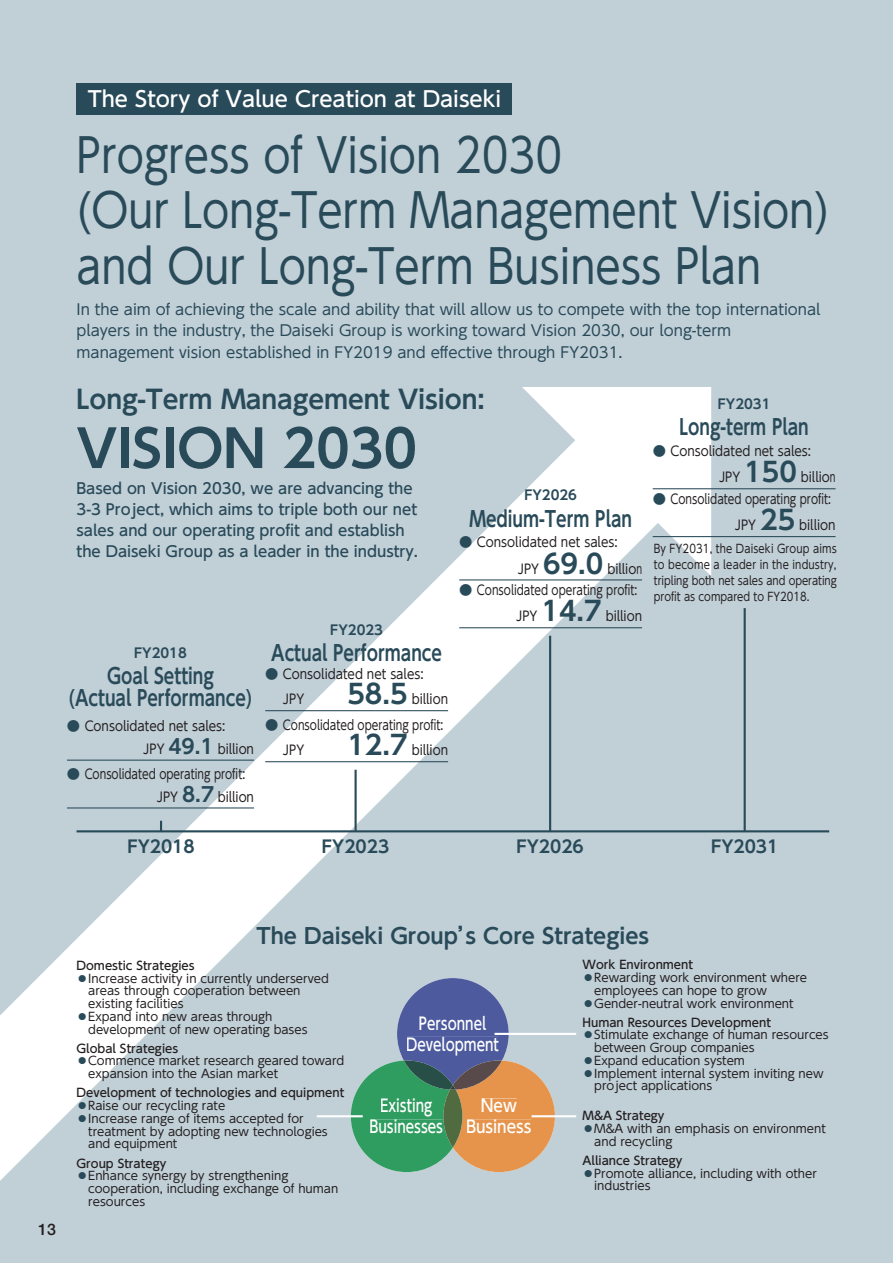
<style>
.page{position:relative;width:893px;height:1263px;background:#c1cfd7}
.page>*{position:absolute;margin:0;border:0;box-sizing:border-box;transform-origin:0 0}
.t1{font:700 51px "UD Shin Go Pro De";color:#294a59}
.t2{font:46.8px/55.3px "UD Shin Go Pro";color:#294a59;scale:.87 1}
.t3{font:700 25.5px "UD Shin Go Pro De";letter-spacing:-.005em;color:#294a59}
.t4{font:700 21.3px/21.3px "UD Shin Go Pro De";color:#294a59;text-align:center;scale:.8 1}
.t5{font:500 21.3px "UD Shin Go Pro";color:#fff}
.t6{font:700 21.3px "UD Shin Go Pro De";color:#294a59}
.t7{font:500 16.95px/21.3px "UD Shin Go Pro";color:#fff;text-align:center;scale:.8 1}
.t8{font:700 16.95px "UD Shin Go Pro De";color:#294a59}
.t9{font:500 16.95px/21.3px "UD Shin Go Pro";color:#fff;text-align:center;scale:.9 1}
.t10{font:500 15.9px "Helvetica Neue LT Std";color:#231f20}
.t11{font:14.85px/21.3px "UD Shin Go Pro";color:#294a59}
.t12{font:500 14.85px/21.3px "UD Shin Go Pro";color:#294a59}
.t13{font:13.35px/26.5px "UD Shin Go Pro";color:#231f20;scale:.8 1}
.t14{font:13.35px/26.5px "UD Shin Go Pro";color:#231f20;scale:.9 1}
.t15{font:700 13.35px "UD Shin Go Pro De";color:#294a59}
.t16{font:11.7px/12.8px "UD Shin Go Pro";color:#231f20}
.t17{font:500 11.7px "UD Shin Go Pro";color:#231f20}
.t18{font:11.7px/15.9px "UD Shin Go Pro";color:#231f20;text-align:justify;scale:.86 1}
.s1{color:#294a59}
.s2{font-family:"UD Shin Go Pro De";font-weight:700;font-size:26.55px;color:#294a59}
.s3{font-family:"UD Shin Go Pro De";font-weight:700;font-size:19.95px;color:#294a59}
.s4{font-weight:500}
</style>
<div class="page">
<svg style="left:0;top:494px;width:694px;height:687px"></svg>
<svg style="left:522px;top:387px;width:189px;height:189px"></svg>
<svg style="left:160px;top:821px;width:2px;height:9px"></svg>
<hr style="left:355px;top:770px;width:2px;height:61px;background:#294a59">
<hr style="left:549px;top:636px;width:2px;height:195px;background:#294a59">
<hr style="left:744px;top:608px;width:2px;height:223px;background:#294a59">
<hr style="left:77px;top:830px;width:752px;height:2px;background:#294a59">
<svg style="left:351px;top:978px;width:204px;height:194px"></svg>
<div style="left:482px;top:1098px;width:35px;height:14px;background:#e6944b"></div>
<div style="left:467px;top:1120px;width:64px;height:14px;background:#e6944b"></div>
<hr style="left:317px;top:1115px;width:46px;height:2px;background:#fff">
<hr style="left:531px;top:1115px;width:45px;height:2px;background:#fff">
<hr style="left:495px;top:1033px;width:81px;height:2px;background:#fff">
<div style="left:77px;top:83px;width:435px;height:32px;background:#294a59"></div>
<hr style="left:67px;top:760px;width:187px;height:1px;background:#294a59">
<hr style="left:67px;top:807px;width:187px;height:1px;background:#294a59">
<hr style="left:265px;top:710px;width:183px;height:1px;background:#294a59">
<hr style="left:265px;top:761px;width:183px;height:1px;background:#294a59">
<hr style="left:459px;top:579px;width:183px;height:1px;background:#294a59">
<hr style="left:459px;top:627px;width:183px;height:1px;background:#294a59">
<hr style="left:653px;top:488px;width:183px;height:1px;background:#294a59">
<hr style="left:653px;top:536px;width:183px;height:1px;background:#294a59">
<h3 class="t5" style="left:88px;top:82px;width:415px">The Story of Value Creation at Daiseki</h3>
<h2 class="t2" style="left:77px;top:126px;width:867px">Progress of Vision 2030<br>(Our Long-Term Management Vision) and Our Long-Term Business Plan</h2>
<p class="t11" style="left:77px;top:298px;width:745px">In the aim of achieving the scale and ability that will allow us to compete with the top international players in the industry, the Daiseki Group is working toward Vision 2030, our long-term management vision established in FY2019 and effective through FY2031.</p>
<h3 class="t3" style="left:77px;top:379px;width:410px">Long-Term Management Vision:</h3>
<h1 class="t1" style="left:77px;top:407px;width:342px">VISION 2030</h1>
<p class="t12" style="left:77px;top:477px;width:343px">Based on Vision 2030, we are advancing the 3-3 Project, which aims to triple both our net sales and our operating profit and establish the Daiseki Group as a leader in the industry.</p>
<p class="t15" style="left:330px;top:619px;width:54px">FY2023</p>
<h3 class="t4" style="left:271px;top:641px;width:215px">Actual Performance</h3>
<p class="t15" style="left:134px;top:642px;width:54px">FY2018</p>
<h3 class="t4" style="left:69px;top:665px;width:231px">Goal Setting<br>(Actual Performance)</h3>
<p class="t14" style="left:265px;top:661px;width:177px;line-height:25.5px"><span class="s1">●</span> Consolidated net sales:　 JPY</p>
<p class="t14" style="left:347px;top:685px;width:113px"><span class="s2">58.5</span> billion</p>
<p class="t13" style="left:265px;top:712px;width:224px;line-height:25.5px"><span class="s1">●</span> Consolidated operating profit:　 JPY</p>
<p class="t14" style="left:143px;top:715px;width:125px;line-height:22.4px;text-indent:-76px"><span class="s1">●</span> Consolidated net sales:<br>JPY <span class="s3">49.1</span> billion</p>
<p class="t13" style="left:157px;top:763px;width:123px;line-height:22.4px;text-indent:-90px"><span class="s1">●</span> Consolidated operating profit:<br>JPY <span class="s3">8.7</span> billion</p>
<p class="t14" style="left:347px;top:737px;width:113px"><span class="s2">12.7</span> billion</p>
<p class="t15" style="left:524px;top:484px;width:54px">FY2026</p>
<h3 class="t4" style="left:469px;top:507px;width:205px">Medium-Term Plan</h3>
<p class="t14" style="left:518px;top:528px;width:140px;text-indent:-59px"><span class="s1">●</span> Consolidated net sales:<br>JPY <span class="s2">69.0</span> billion</p>
<p class="t13" style="left:516px;top:576px;width:159px;text-indent:-57px"><span class="s1">●</span> Consolidated operating profit:<br>JPY <span class="s2">14.7</span> billion</p>
<p class="t15" style="left:718px;top:393px;width:54px">FY2031</p>
<h3 class="t4" style="left:679px;top:416px;width:163px">Long-term Plan</h3>
<p class="t14" style="left:719px;top:437px;width:131px;text-indent:-66px"><span class="s1">●</span> Consolidated net sales:<br>JPY <span class="s2">150</span> billion</p>
<p class="t13" style="left:735px;top:485px;width:127px;text-indent:-82px"><span class="s1">●</span> Consolidated operating profit:<br>JPY <span class="s2">25</span> billion</p>
<p class="t18" style="left:654px;top:541px;width:214px">By FY2031, the Daiseki Group aims to become a leader in the industry, tripling both net sales and operating profit as compared to FY2018.</p>
<h3 class="t8" style="left:127px;top:832px;width:69px">FY2018</h3>
<h3 class="t8" style="left:322px;top:832px;width:69px">FY2023</h3>
<h3 class="t8" style="left:516px;top:832px;width:69px">FY2026</h3>
<h3 class="t8" style="left:711px;top:832px;width:69px">FY2031</h3>
<h3 class="t10" style="left:38px;top:1219px;width:19px">13</h3>
<h3 class="t6" style="left:257px;top:918px;width:394px">The Daiseki Group’s Core Strategies</h3>
<p class="t17" style="left:77px;top:956px;width:120px">Domestic Strategies</p>
<p class="t16" style="left:77px;top:971px;width:254px"><span class="s1">◦</span>Increase activity in currently underserved</p>
<p class="t16" style="left:88px;top:984px;width:214px">areas through cooperation between</p>
<p class="t16" style="left:88px;top:997px;width:97px">existing facilities</p>
<p class="t16" style="left:77px;top:1010px;width:197px"><span class="s1">◦</span>Expand into new areas through</p>
<p class="t16" style="left:88px;top:1022px;width:221px">development of new operating bases</p>
<p class="t17" style="left:77px;top:1039px;width:103px">Global Strategies</p>
<p class="t16" style="left:77px;top:1054px;width:269px"><span class="s1">◦</span>Commence market research geared toward</p>
<p class="t16" style="left:88px;top:1067px;width:192px">expansion into the Asian market</p>
<p class="t16" style="left:77px;top:1086px;width:269px"><span class="s4">Development of technologies and equipment </span><span class="s1">◦</span>Raise our recycling rate<br><span class="s1">◦</span>Increase range of items accepted for</p>
<p class="t16" style="left:88px;top:1124px;width:241px">treatment by adopting new technologies and equipment</p>
<p class="t17" style="left:77px;top:1153px;width:91px">Group Strategy</p>
<p class="t16" style="left:77px;top:1169px;width:213px"><span class="s1">◦</span>Enhance synergy by strengthening</p>
<p class="t16" style="left:88px;top:1182px;width:252px">cooperation, including exchange of human</p>
<p class="t16" style="left:88px;top:1194px;width:58px">resources</p>
<h3 class="t7" style="left:406px;top:1012px;width:117px">Personnel<br>Development</h3>
<h3 class="t7" style="left:370px;top:1094px;width:93px">Existing<br>Businesses</h3>
<h3 class="t9" style="left:466px;top:1094px;width:74px">New<br>Business</h3>
<p class="t17" style="left:583px;top:955px;width:112px">Work Environment</p>
<p class="t16" style="left:583px;top:971px;width:226px"><span class="s1">◦</span>Rewarding work environment where</p>
<p class="t16" style="left:594px;top:983px;width:174px">employees can hope to grow</p>
<p class="t16" style="left:583px;top:996px;width:213px"><span class="s1">◦</span>Gender-neutral work environment</p>
<p class="t17" style="left:583px;top:1013px;width:190px">Human Resources Development</p>
<p class="t16" style="left:583px;top:1028px;width:248px"><span class="s1">◦</span>Stimulate exchange of human resources</p>
<p class="t16" style="left:594px;top:1041px;width:162px">between Group companies</p>
<p class="t16" style="left:583px;top:1054px;width:164px"><span class="s1">◦</span>Expand education system</p>
<p class="t16" style="left:583px;top:1066px;width:243px"><span class="s1">◦</span>Implement internal system inviting new</p>
<p class="t16" style="left:594px;top:1079px;width:119px">project applications</p>
<p class="t17" style="left:583px;top:1106px;width:83px">M&amp;A Strategy</p>
<p class="t16" style="left:583px;top:1122px;width:245px"><span class="s1">◦</span>M&amp;A with an emphasis on environment</p>
<p class="t16" style="left:594px;top:1134px;width:80px">and recycling</p>
<p class="t17" style="left:583px;top:1151px;width:101px">Alliance Strategy</p>
<p class="t16" style="left:583px;top:1166px;width:236px"><span class="s1">◦</span>Promote alliance, including with other</p>
<p class="t16" style="left:594px;top:1179px;width:58px">industries</p>
</div>
